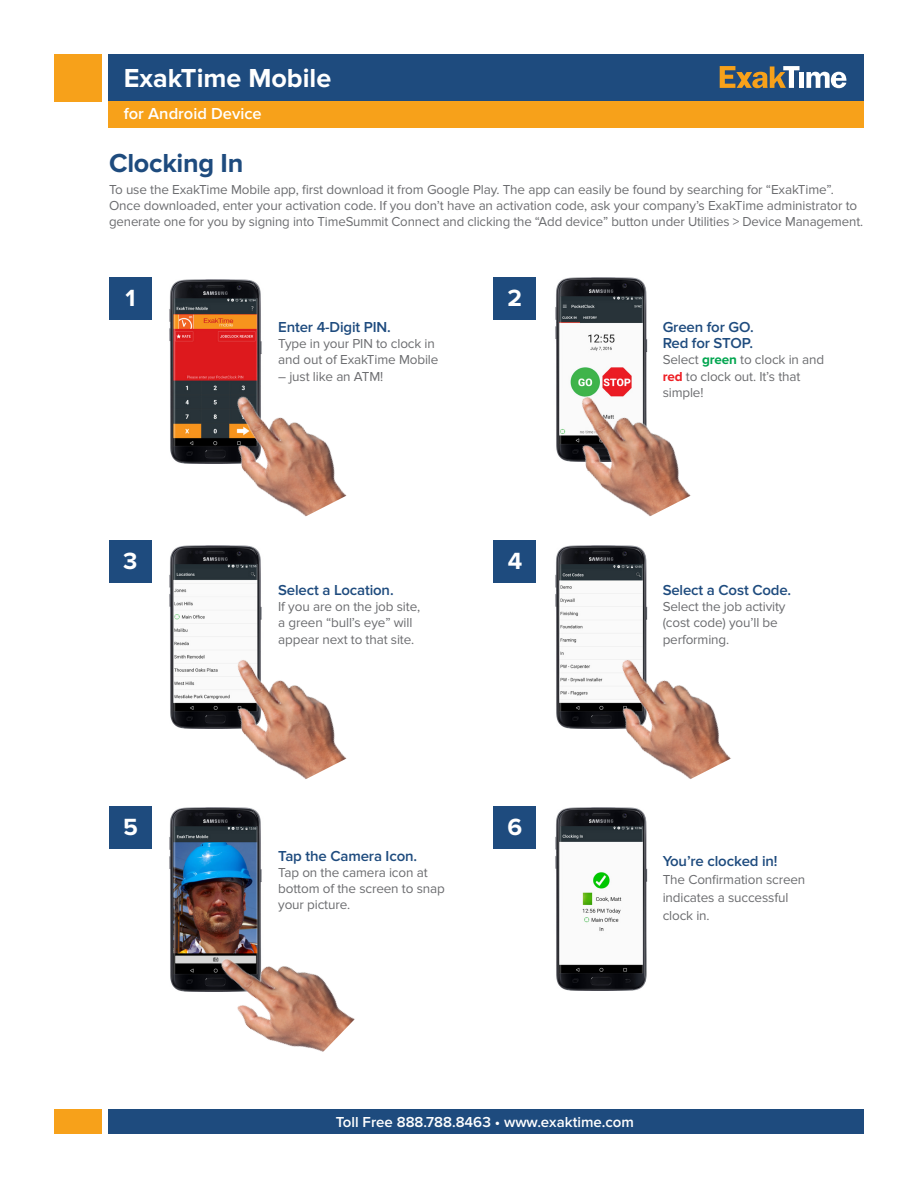
<style>
.page{position:relative;width:918px;height:1188px;background:#fff}
.page>*{position:absolute;margin:0;border:0;box-sizing:border-box;transform-origin:0 0}
.t1{font:700 27px "Proxima Nova";color:#fff}
.t2{font:700 27px "Proxima Nova";letter-spacing:-.01em;color:#1e4b7e}
.t3{font:700 24.3px "Proxima Nova";color:#fff}
.t4{font:600 16.5px "Proxima Nova";color:#fff}
.t5{font:600 15px "Proxima Nova";letter-spacing:-.01em;color:#1e4b7e}
.t6{font:600 15px "Proxima Nova";color:#fff}
.t7{font:13.5px/16.2px "Proxima Nova";letter-spacing:-.01em;color:#6c6d70}
.s1{font-weight:700;color:#00a54f}
.s2{font-weight:700;color:#ee1d23}
</style>
<div class="page">
<div style="left:54px;top:54px;width:48px;height:48px;background:#f7a11a"></div>
<div style="left:54px;top:1109px;width:48px;height:25px;background:#f7a11a"></div>
<div style="left:108px;top:54px;width:756px;height:48px;background:#1e4b7e"></div>
<div style="left:108px;top:101px;width:756px;height:26px;background:#f7a11a"></div>
<div style="left:108px;top:1109px;width:756px;height:25px;background:#1e4b7e"></div>
<svg style="left:720px;top:66px;width:80px;height:22px"></svg>
<hr style="left:799px;top:72px;width:4px;height:16px;background:#fff">
<svg style="left:806px;top:72px;width:40px;height:16px"></svg>
<div style="left:109px;top:277px;width:43px;height:43px;background:#1e4b7e"></div>
<div style="left:494px;top:277px;width:42px;height:43px;background:#1e4b7e"></div>
<div style="left:109px;top:540px;width:43px;height:43px;background:#1e4b7e"></div>
<div style="left:494px;top:540px;width:42px;height:43px;background:#1e4b7e"></div>
<div style="left:109px;top:806px;width:43px;height:43px;background:#1e4b7e"></div>
<div style="left:494px;top:806px;width:42px;height:43px;background:#1e4b7e"></div>
<img style="left:169px;top:279px;width:93px;height:184px">
<img style="left:169px;top:545px;width:93px;height:184px">
<img style="left:169px;top:808px;width:93px;height:183px">
<img style="left:555px;top:278px;width:93px;height:83px">
<img style="left:555px;top:545px;width:93px;height:184px">
<img style="left:555px;top:807px;width:93px;height:184px">
<img style="left:212px;top:361px;width:135px;height:156px">
<img style="left:556px;top:361px;width:135px;height:155px">
<img style="left:212px;top:624px;width:135px;height:155px">
<img style="left:200px;top:905px;width:155px;height:147px">
<img style="left:596px;top:624px;width:135px;height:155px">
<p class="t1" style="left:124px;top:62px;width:209px">ExakTime Mobile</p>
<p class="t4" style="left:124px;top:104px;width:140px">for Android Device</p>
<p class="t2" style="left:109px;top:147px;width:136px">Clocking In</p>
<p class="t7" style="left:109px;top:182px;width:726px">To use the ExakTime Mobile app, first download it from Google Play. The app can easily be found by searching for “ExakTime”.</p>
<p class="t7" style="left:109px;top:198px;width:756px">Once downloaded, enter your activation code. If you don’t have an activation code, ask your company’s ExakTime administrator to generate one for you by signing into TimeSummit Connect and clicking the “Add device” button under Utilities &gt; Device Management.</p>
<p class="t3" style="left:125px;top:284px;width:11px">1</p>
<p class="t3" style="left:508px;top:284px;width:16px">2</p>
<p class="t5" style="left:278px;top:318px;width:114px">Enter 4-Digit PIN.</p>
<p class="t7" style="left:278px;top:336px;width:162px">Type in your PIN to clock in and out of ExakTime Mobile</p>
<p class="t7" style="left:278px;top:368px;width:107px">– just like an ATM!</p>
<p class="t3" style="left:123px;top:547px;width:16px">3</p>
<p class="t3" style="left:508px;top:547px;width:16px">4</p>
<p class="t5" style="left:278px;top:581px;width:117px">Select a Location.</p>
<p class="t7" style="left:278px;top:599px;width:143px">If you are on the job site, a green “bull’s eye” will appear next to that site.</p>
<p class="t3" style="left:123px;top:813px;width:16px">5</p>
<p class="t3" style="left:508px;top:813px;width:16px">6</p>
<p class="t5" style="left:278px;top:847px;width:140px">Tap the Camera Icon.</p>
<p class="t7" style="left:278px;top:865px;width:168px">Tap on the camera icon at bottom of the screen to snap your picture.</p>
<p class="t5" style="left:663px;top:318px;width:93px">Green for GO.</p>
<p class="t5" style="left:663px;top:335px;width:92px">Red for STOP.</p>
<p class="t7" style="left:663px;top:352px;width:163px">Select <span class="s1">green</span> to clock in and <span class="s2">red</span> to clock out. It’s that simple!</p>
<p class="t5" style="left:663px;top:581px;width:130px">Select a Cost Code.</p>
<p class="t7" style="left:663px;top:599px;width:124px">Select the job activity (cost code) you’ll be performing.</p>
<p class="t5" style="left:663px;top:852px;width:116px">You’re clocked in!</p>
<p class="t7" style="left:663px;top:870px;width:144px;line-height:18px">The Confirmation screen indicates a successful clock in.</p>
<p class="t6" style="left:336px;top:1113px;width:300px">Toll Free 888.788.8463 • www.exaktime.com</p>
</div>
